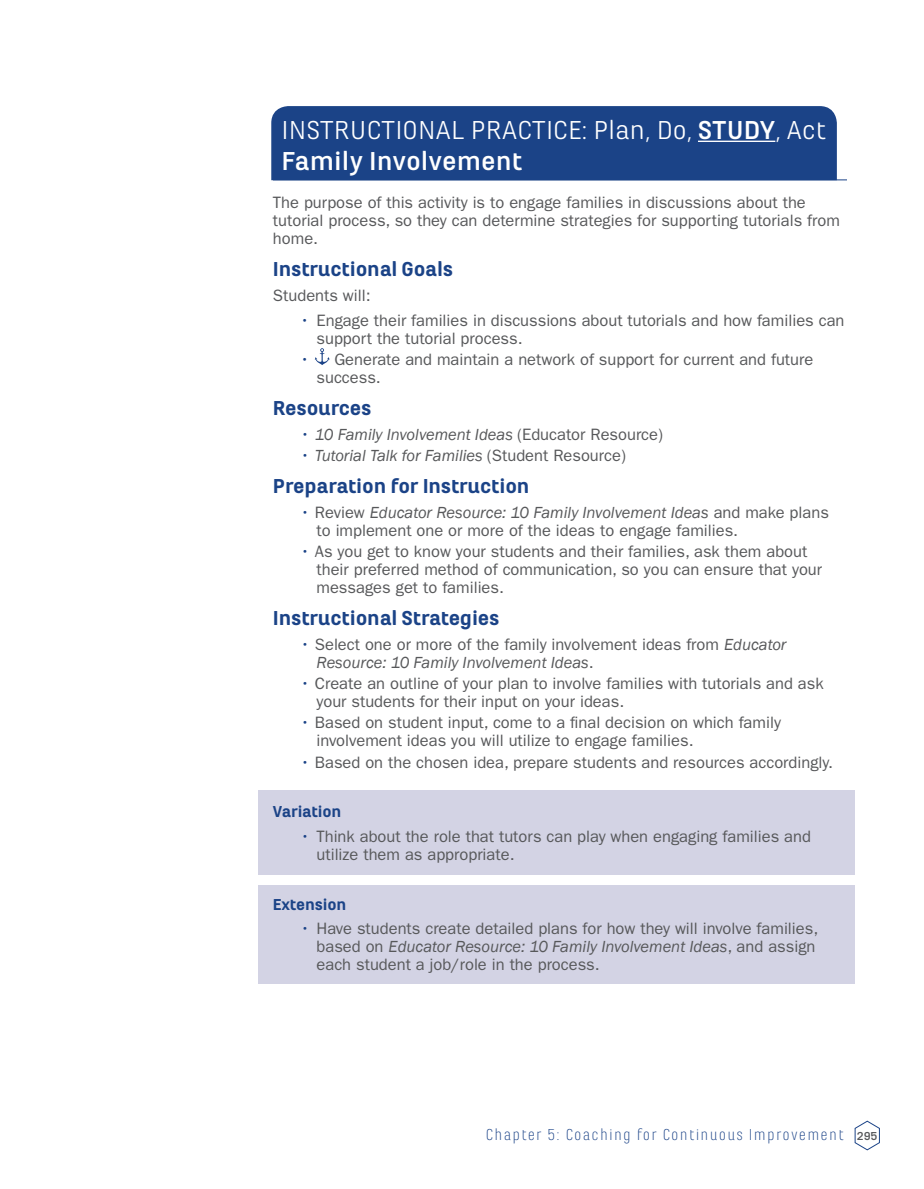
<style>
.page{position:relative;width:924px;height:1189px;background:#fff}
.page>*{position:absolute;margin:0;border:0;box-sizing:border-box;transform-origin:0 0}
.t1{font:27px/31.5px "Marianina X Wd FY";color:#fff}
.t2{font:900 21px "Marianina X Wd FY";letter-spacing:-.01em;color:#1b4387}
.t3{font:16.5px/18px "ITC Franklin Gothic Std";color:#57585a}
.t4{font:italic 16.5px "Franklin Gothic";color:#57585a}
.t5{font:300 16.5px "Marianina Wd FY";letter-spacing:.075em;color:#1b4387}
.t6{font:900 16.5px "Marianina X Wd FY";letter-spacing:-.01em;color:#1b4387}
.t7{font:700 12px "Marianina X Wd FY";color:#57585a}
.s1{font-weight:700}
.s2{color:#1b4387}
.s3{font-family:"ITC Franklin Gothic Std";font-style:normal;color:#1b4387}
.s4{font-family:"ITC Franklin Gothic Std";font-style:normal}
.s5{font-family:"Franklin Gothic";font-style:italic}
</style>
<div class="page">
<svg style="left:854px;top:1120px;width:26px;height:30px"></svg>
<div style="left:258px;top:790px;width:596px;height:84px;background:#d3d3e4"></div>
<div style="left:258px;top:884px;width:596px;height:99px;background:#d3d3e4"></div>
<div style="left:271px;top:106px;width:566px;height:75px;background:#1b4387"></div>
<hr style="left:698px;top:141px;width:77px;height:1px;background:#fff">
<hr style="left:273px;top:179px;width:573px;height:1px;background:#1b4387">
<svg style="left:315px;top:348px;width:14px;height:17px"></svg>
<h1 class="t1" style="left:281px;top:114px;width:546px">INSTRUCTIONAL PRACTICE: Plan, Do, <span class="s1">STUDY</span>, Act<br><span class="s1">Family Involvement</span></h1>
<p class="t3" style="left:273px;top:194px;width:568px">The purpose of this activity is to engage families in discussions about the tutorial process, so they can determine strategies for supporting tutorials from home.</p>
<p class="t2" style="left:273px;top:258px;width:182px">Instructional Goals</p>
<p class="t3" style="left:273px;top:287px;width:99px">Students will:</p>
<p class="t3" style="left:316px;top:311px;width:529px;text-indent:-16px"><span class="s2">•</span> Engage their families in discussions about tutorials and how families can support the tutorial process.</p>
<p class="t3" style="left:316px;top:351px;width:498px;text-indent:-17px"><span class="s2">•</span> Generate and maintain a network of support for current and future success.</p>
<p class="t2" style="left:273px;top:397px;width:100px">Resources</p>
<p class="t4" style="left:300px;top:424px;width:364px"><span class="s3">•</span> 10 Family Involvement Ideas <span class="s4">(Educator Resource)</span></p>
<p class="t4" style="left:300px;top:445px;width:327px"><span class="s3">•</span> Tutorial Talk for Families <span class="s4">(Student Resource)</span></p>
<p class="t2" style="left:273px;top:475px;width:258px">Preparation for Instruction</p>
<p class="t4" style="left:300px;top:502px;width:530px"><span class="s3">•</span> <span class="s4">Review</span> Educator Resource: 10 Family Involvement Ideas <span class="s4">and make plans</span></p>
<p class="t3" style="left:316px;top:521px;width:423px">to implement one or more of the ideas to engage families.</p>
<p class="t3" style="left:316px;top:542px;width:507px;text-indent:-16px"><span class="s2">•</span> As you get to know your students and their families, ask them about their preferred method of communication, so you can ensure that your messages get to families.</p>
<p class="t2" style="left:273px;top:607px;width:228px">Instructional Strategies</p>
<p class="t3" style="left:300px;top:635px;width:488px"><span class="s2">•</span> Select one or more of the family involvement ideas from <span class="s5">Educator</span></p>
<p class="t4" style="left:316px;top:652px;width:279px">Resource: 10 Family Involvement Ideas<span class="s4">.</span></p>
<p class="t3" style="left:316px;top:674px;width:508px;text-indent:-16px"><span class="s2">•</span> Create an outline of your plan to involve families with tutorials and ask your students for their input on your ideas.</p>
<p class="t3" style="left:316px;top:714px;width:466px;text-indent:-16px"><span class="s2">•</span> Based on student input, come to a final decision on which family involvement ideas you will utilize to engage families.</p>
<p class="t3" style="left:300px;top:753px;width:534px"><span class="s2">•</span> Based on the chosen idea, prepare students and resources accordingly.</p>
<p class="t6" style="left:273px;top:803px;width:70px">Variation</p>
<p class="t3" style="left:316px;top:827px;width:496px;text-indent:-16px"><span class="s2">•</span> Think about the role that tutors can play when engaging families and utilize them as appropriate.</p>
<p class="t6" style="left:273px;top:895px;width:75px">Extension</p>
<p class="t3" style="left:300px;top:920px;width:520px"><span class="s2">•</span> Have students create detailed plans for how they will involve families,</p>
<p class="t4" style="left:316px;top:936px;width:500px"><span class="s4">based on</span> Educator Resource: 10 Family Involvement Ideas<span class="s4">, and assign</span></p>
<p class="t3" style="left:316px;top:956px;width:285px">each student a job/role in the process.</p>
<p class="t5" style="left:486px;top:1125px;width:359px">Chapter 5: Coaching for Continuous Improvement</p>
<p class="t7" style="left:856px;top:1129px;width:22px">295</p>
</div>
